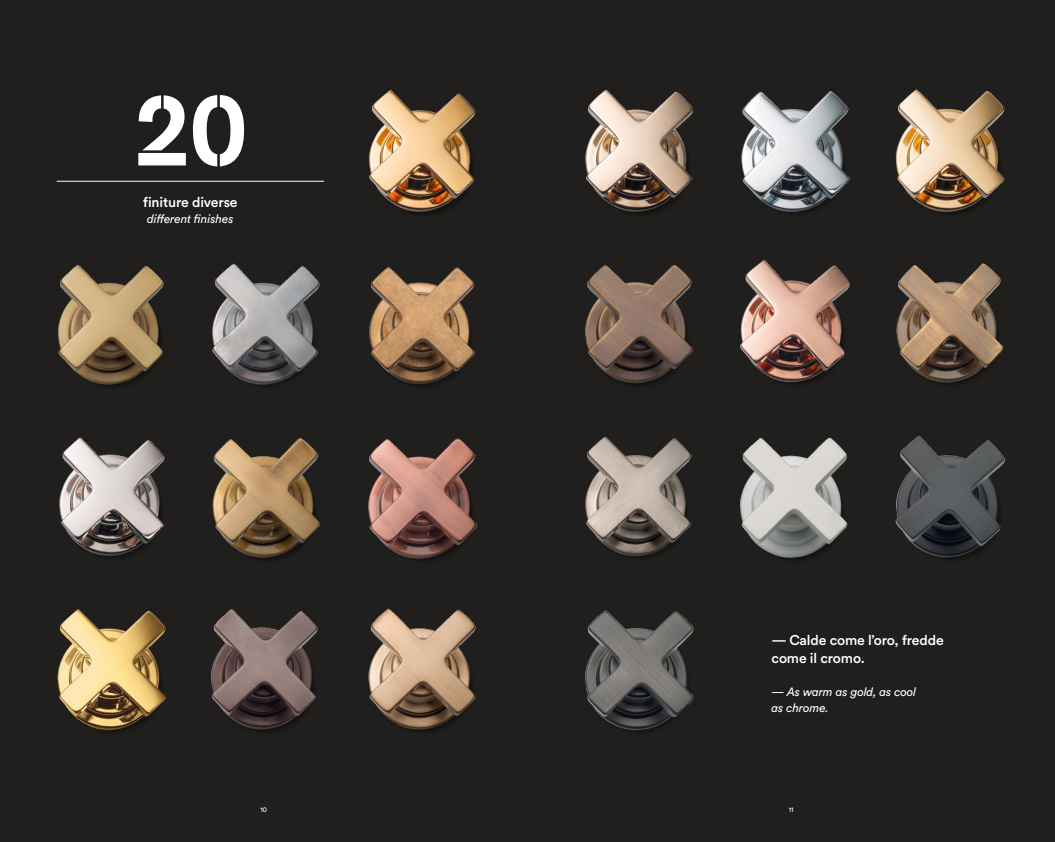
<style>
.page{position:relative;width:1055px;height:842px;background:#fff}
.page>*{position:absolute;margin:0;border:0;box-sizing:border-box;transform-origin:0 0}
.t1{font:100px "AG Book Stencil";color:#fff}
.t2{font:500 14px/18px "Circular Std";letter-spacing:-.01em;color:#fff}
.t3{font:italic 12px/16px "Circular Std";letter-spacing:-.01em;color:#fff}
.t4{font:7px "Circular Std";color:#fff}
</style>
<div class="page">
<div style="left:0;top:0;width:1054px;height:842px;background:#201f1d"></div>
<img style="left:585px;top:90px;width:109px;height:124px">
<img style="left:741px;top:91px;width:109px;height:122px">
<img style="left:895px;top:89px;width:110px;height:125px">
<img style="left:368px;top:438px;width:109px;height:122px">
<img style="left:896px;top:263px;width:108px;height:121px">
<img style="left:585px;top:610px;width:109px;height:122px">
<img style="left:740px;top:437px;width:108px;height:123px">
<img style="left:895px;top:436px;width:110px;height:123px">
<img style="left:59px;top:437px;width:106px;height:121px">
<img style="left:368px;top:90px;width:108px;height:124px">
<img style="left:57px;top:609px;width:109px;height:123px">
<img style="left:368px;top:608px;width:108px;height:124px">
<img style="left:58px;top:265px;width:106px;height:121px">
<img style="left:212px;top:438px;width:108px;height:122px">
<img style="left:369px;top:267px;width:106px;height:119px">
<img style="left:211px;top:609px;width:107px;height:123px">
<img style="left:212px;top:263px;width:108px;height:122px">
<img style="left:585px;top:265px;width:109px;height:121px">
<img style="left:740px;top:260px;width:110px;height:124px">
<img style="left:585px;top:436px;width:107px;height:122px">
<hr style="left:57px;top:181px;width:267px;height:1px;background:#fff">
<h1 class="t1" style="left:134px;top:71px;width:114px">20</h1>
<p class="t2" style="left:143px;top:193px;width:96px">finiture diverse</p>
<p class="t3" style="left:147px;top:211px;width:88px">different finishes</p>
<p class="t2" style="left:771px;top:631px;width:174px">— Calde come l’oro, fredde come il cromo.</p>
<p class="t3" style="left:771px;top:684px;width:146px">— As warm as gold, as cool as chrome.</p>
<p class="t4" style="left:260px;top:805px;width:8px">10</p>
<p class="t4" style="left:788px;top:805px;width:6px">11</p>
</div>
